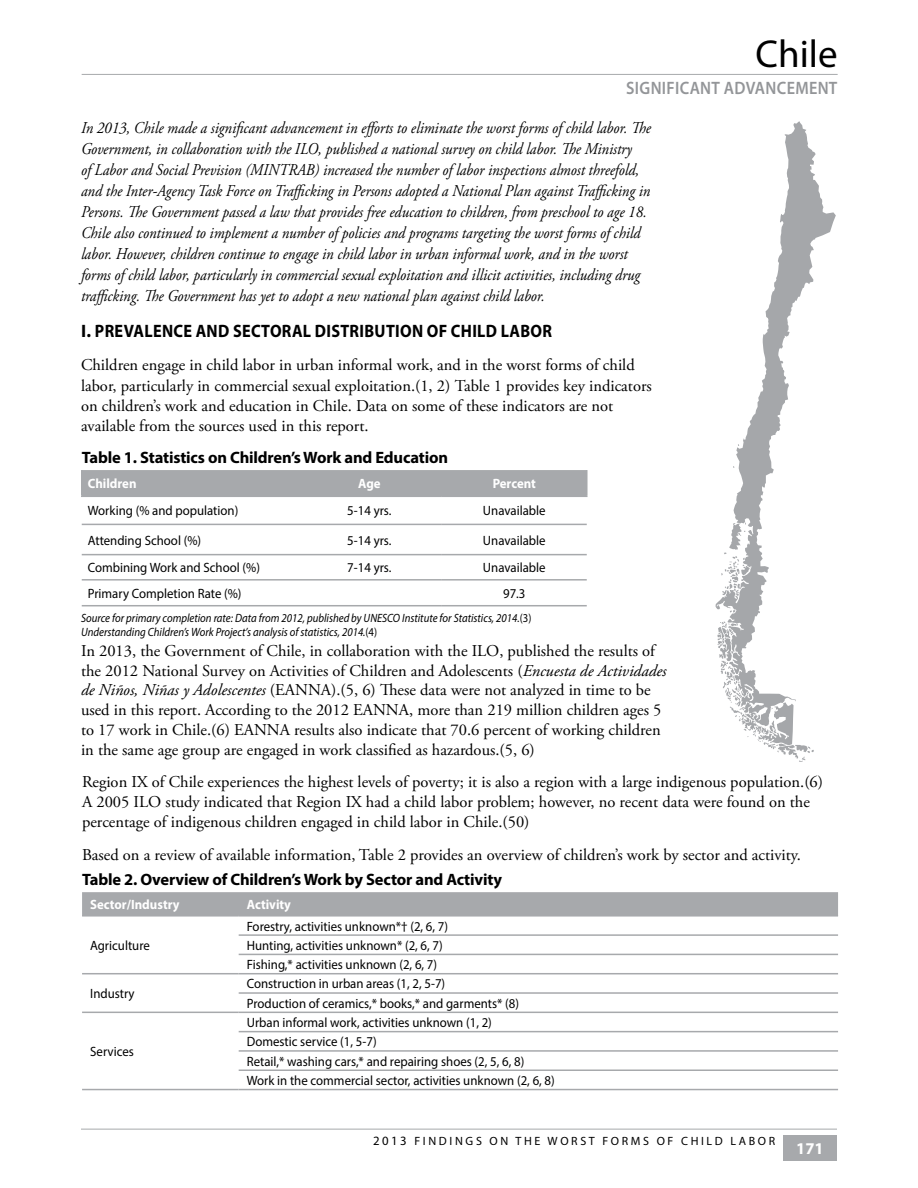
<style>
.page{position:relative;width:918px;height:1188px;background:#fff}
.page>*{position:absolute;margin:0;border:0;box-sizing:border-box;transform-origin:0 0}
.Country_Head-1{font:39px "Myriad Pro";color:#000}
.H1-MAIN_HEADS{font:700 18px "Myriad Pro";letter-spacing:.02em;color:#000}
.Assessment-1{font:600 18px "Myriad Pro";letter-spacing:.02em;color:#939598;scale:.9 1}
.Default{font:16.5px/19.8px "Adobe Garamond Pro";color:#000}
.LEAD_IN_TEXT{font:italic 16.5px/21px "Adobe Garamond Pro";color:#000;scale:.9 1}
.TABLE_TITLES{font:700 16.5px "Myriad Pro";letter-spacing:-.01em;color:#000}
.t1{font:700 16.5px "Myriad Pro";color:#fff}
.TABLE_TEXT{font:13.5px "Myriad Pro";color:#000;scale:.95 1}
.TABLE_TEXT-2{font:700 13.5px "Myriad Pro";color:#fff;scale:.95 1}
.TABLE_SOURCES{font:italic 12px "Myriad Pro";color:#000;scale:.9 1}
.t2{font:12px "Myriad Pro";letter-spacing:.22em;color:#000}
.s1{font-style:normal}
.s2{font-style:italic}
.s3{font-size:12.75px}
</style>
<div class="page">
<div style="left:783px;top:1136px;width:54px;height:25px;background:#a7a9ac"></div>
<hr style="left:81px;top:1129px;width:756px;height:1px;background:#a7a9ac">
<svg style="left:743px;top:726px;width:71px;height:36px"></svg>
<svg style="left:716px;top:122px;width:120px;height:604px"></svg>
<hr style="left:82px;top:74px;width:756px;height:1px;background:#a7a9ac">
<hr style="left:82px;top:605px;width:215px;height:1px;background:#a7a9ac">
<hr style="left:297px;top:605px;width:145px;height:1px;background:#a7a9ac">
<hr style="left:442px;top:605px;width:145px;height:1px;background:#a7a9ac">
<div style="left:81px;top:470px;width:505px;height:26px;background:#a7a9ac"></div>
<hr style="left:586px;top:470px;width:2px;height:26px;background:#a7a9ac">
<hr style="left:81px;top:496px;width:216px;height:1px;background:#a7a9ac">
<hr style="left:297px;top:496px;width:145px;height:1px;background:#a7a9ac">
<hr style="left:442px;top:496px;width:146px;height:1px;background:#a7a9ac">
<hr style="left:82px;top:524px;width:215px;height:1px;background:#a7a9ac">
<hr style="left:297px;top:524px;width:145px;height:1px;background:#a7a9ac">
<hr style="left:442px;top:524px;width:145px;height:1px;background:#a7a9ac">
<hr style="left:82px;top:554px;width:215px;height:1px;background:#a7a9ac">
<hr style="left:297px;top:554px;width:145px;height:1px;background:#a7a9ac">
<hr style="left:442px;top:554px;width:145px;height:1px;background:#a7a9ac">
<hr style="left:82px;top:579px;width:215px;height:2px;background:#a7a9ac">
<hr style="left:297px;top:579px;width:145px;height:2px;background:#a7a9ac">
<hr style="left:442px;top:579px;width:145px;height:2px;background:#a7a9ac">
<div style="left:82px;top:892px;width:756px;height:23px;background:#a7a9ac"></div>
<hr style="left:82px;top:915px;width:157px;height:2px;background:#a7a9ac">
<hr style="left:239px;top:915px;width:599px;height:2px;background:#a7a9ac">
<hr style="left:239px;top:934px;width:599px;height:2px;background:#a7a9ac">
<hr style="left:239px;top:954px;width:599px;height:1px;background:#a7a9ac">
<hr style="left:82px;top:973px;width:157px;height:1px;background:#a7a9ac">
<hr style="left:239px;top:973px;width:599px;height:1px;background:#a7a9ac">
<hr style="left:239px;top:992px;width:599px;height:2px;background:#a7a9ac">
<hr style="left:82px;top:1012px;width:157px;height:1px;background:#a7a9ac">
<hr style="left:239px;top:1012px;width:599px;height:1px;background:#a7a9ac">
<hr style="left:239px;top:1031px;width:599px;height:1px;background:#a7a9ac">
<hr style="left:239px;top:1050px;width:599px;height:2px;background:#a7a9ac">
<hr style="left:239px;top:1069px;width:599px;height:2px;background:#a7a9ac">
<hr style="left:82px;top:1089px;width:157px;height:1px;background:#a7a9ac">
<hr style="left:239px;top:1089px;width:599px;height:1px;background:#a7a9ac">
<p class="Country_Head-1" style="left:756px;top:30px;width:84px">Chile</p>
<p class="Assessment-1" style="left:626px;top:77px;width:236px">SIGNIFICANT ADVANCEMENT</p>
<p class="LEAD_IN_TEXT" style="left:81px;top:118px;width:635px">In 2013, Chile made a significant advancement in efforts to eliminate the worst forms of child labor. The Government, in collaboration with the ILO, published a national survey on child labor. The Ministry<br>of Labor and Social Prevision (MINTRAB) increased the number of labor inspections almost threefold, and the Inter-Agency Task Force on Trafficking in Persons adopted a National Plan against Trafficking in Persons. The Government passed a law that provides free education to children, from preschool to age 18.<br>Chile also continued to implement a number of policies and programs targeting the worst forms of child labor. However, children continue to engage in child labor in urban informal work, and in the worst forms of child labor, particularly in commercial sexual exploitation and illicit activities, including drug trafficking. The Government has yet to adopt a new national plan against child labor.</p>
<h2 class="H1-MAIN_HEADS" style="left:81px;top:319px;width:472px">I. PREVALENCE AND SECTORAL DISTRIBUTION OF CHILD LABOR</h2>
<p class="Default" style="left:81px;top:354px;width:572px;line-height:21.6px">Children engage in child labor in urban informal work, and in the worst forms of child labor, particularly in commercial sexual exploitation.(1, 2) Table 1 provides key indicators</p>
<p class="Default" style="left:81px;top:397px;width:534px">on children’s work and education in Chile. Data on some of these indicators are not available from the sources used in this report.</p>
<h4 class="TABLE_TITLES" style="left:82px;top:447px;width:368px">Table 1. Statistics on Children’s Work and Education</h4>
<p class="TABLE_TEXT-2" style="left:88px;top:475px;width:53px">Children</p>
<p class="TABLE_TEXT-2" style="left:358px;top:475px;width:25px">Age</p>
<p class="TABLE_TEXT-2" style="left:493px;top:475px;width:47px">Percent</p>
<p class="TABLE_TEXT" style="left:88px;top:503px;width:160px">Working (% and population)</p>
<p class="TABLE_TEXT" style="left:347px;top:503px;width:48px">5-14 yrs.</p>
<p class="TABLE_TEXT" style="left:483px;top:503px;width:68px">Unavailable</p>
<p class="TABLE_TEXT" style="left:88px;top:532px;width:121px">Attending School (%)</p>
<p class="TABLE_TEXT" style="left:347px;top:532px;width:48px">5-14 yrs.</p>
<p class="TABLE_TEXT" style="left:483px;top:532px;width:68px">Unavailable</p>
<p class="TABLE_TEXT" style="left:88px;top:559px;width:183px">Combining Work and School (%)</p>
<p class="TABLE_TEXT" style="left:347px;top:559px;width:48px">7-14 yrs.</p>
<p class="TABLE_TEXT" style="left:483px;top:559px;width:68px">Unavailable</p>
<p class="TABLE_TEXT" style="left:88px;top:585px;width:163px">Primary Completion Rate (%)</p>
<p class="TABLE_TEXT" style="left:503px;top:585px;width:25px">97.3</p>
<p class="TABLE_SOURCES" style="left:81px;top:610px;width:502px">Source for primary completion rate: Data from 2012, published by UNESCO Institute for Statistics, 2014.<span class="s1">(3)</span></p>
<p class="TABLE_SOURCES" style="left:81px;top:625px;width:331px">Understanding Children’s Work Project’s analysis of statistics, 2014.<span class="s1">(4)</span></p>
<p class="Default" style="left:81px;top:641px;width:587px">In 2013, the Government of Chile, in collaboration with the ILO, published the results of the 2012 National Survey on Activities of Children and Adolescents (<span class="s2">Encuesta de Actividades de Niños, Niñas y Adolescentes</span> (EANNA).(5, 6) These data were not analyzed in time to be used in this report. According to the 2012 EANNA, more than 219 million children ages 5 to 17 work in Chile.(6) EANNA results also indicate that 70.6 percent of working children in the same age group are engaged in work classified as hazardous.(5, 6)</p>
<p class="Default" style="left:82px;top:773px;width:743px">Region IX of Chile experiences the highest levels of poverty; it is also a region with a large indigenous population.(6)<br>A 2005 ILO study indicated that Region IX had a child labor problem; however, no recent data were found on the percentage of indigenous children engaged in child labor in Chile.(50)</p>
<p class="Default" style="left:82px;top:846px;width:720px">Based on a review of available information, Table 2 provides an overview of children’s work by sector and activity.</p>
<h4 class="TABLE_TITLES" style="left:82px;top:869px;width:422px">Table 2. Overview of Children’s Work by Sector and Activity</h4>
<p class="TABLE_TEXT-2" style="left:90px;top:896px;width:96px">Sector/Industry</p>
<p class="TABLE_TEXT-2" style="left:247px;top:896px;width:48px">Activity</p>
<p class="TABLE_TEXT" style="left:90px;top:937px;width:64px">Agriculture</p>
<p class="TABLE_TEXT" style="left:247px;top:918px;width:213px">Forestry, activities unknown*† (2, 6, 7)</p>
<p class="TABLE_TEXT" style="left:247px;top:937px;width:208px">Hunting, activities unknown* (2, 6, 7)</p>
<p class="TABLE_TEXT" style="left:247px;top:956px;width:202px">Fishing,* activities unknown (2, 6, 7)</p>
<p class="TABLE_TEXT" style="left:90px;top:985px;width:48px">Industry</p>
<p class="TABLE_TEXT" style="left:90px;top:1043px;width:47px">Services</p>
<p class="TABLE_TEXT" style="left:247px;top:976px;width:210px">Construction in urban areas (1, 2, 5-7)</p>
<p class="TABLE_TEXT" style="left:247px;top:995px;width:288px">Production of ceramics,* books,* and garments* (8)</p>
<p class="TABLE_TEXT" style="left:247px;top:1014px;width:260px">Urban informal work, activities unknown (1, 2)</p>
<p class="TABLE_TEXT" style="left:247px;top:1033px;width:138px">Domestic service (1, 5-7)</p>
<p class="TABLE_TEXT" style="left:247px;top:1053px;width:294px">Retail,* washing cars,* and repairing shoes (2, 5, 6, 8)</p>
<p class="TABLE_TEXT" style="left:247px;top:1072px;width:326px">Work in the commercial sector, activities unknown (2, 6, 8)</p>
<p class="t2" style="left:373px;top:1134px;width:404px"><span class="s3">2013</span> FINDINGS ON THE WORST FORMS OF CHILD LABOR</p>
<p class="t1" style="left:796px;top:1138px;width:29px">171</p>
</div>
